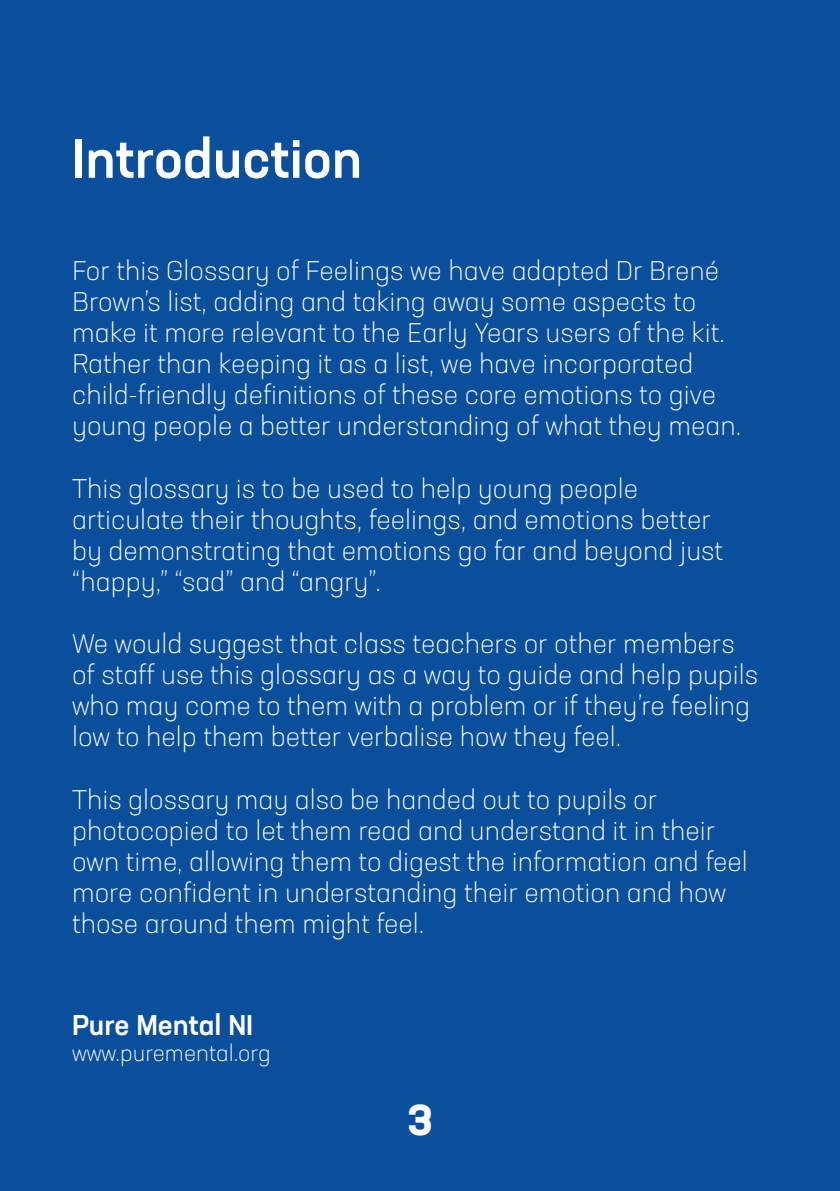
<style>
.page{position:relative;width:840px;height:1191px;background:#fff}
.page>*{position:absolute;margin:0;border:0;box-sizing:border-box;transform-origin:0 0}
.t1{font:500 53.8px "Neusa Next Pro";color:#fff}
.t2{font:700 42.4px "Neusa Next Pro";color:#fff}
.t3{font:500 28.2px "Neusa Next Pro";color:#fff}
.t4{font:300 26.8px/31.2px "Neusa Next Pro";color:#fff}
.t5{font:300 22.6px "Neusa Next Pro";color:#fff}
</style>
<div class="page">
<div style="left:0;top:0;width:839px;height:1191px;background:#0a4f9c"></div>
<p class="t1" style="left:72px;top:124px;width:291px">Introduction</p>
<p class="t4" style="left:72px;top:254px;width:670px">For this Glossary of Feelings we have adapted Dr Brené Brown’s list, adding and taking away some aspects to make it more relevant to the Early Years users of the kit.<br>Rather than keeping it as a list, we have incorporated child-friendly definitions of these core emotions to give young people a better understanding of what they mean.</p>
<p class="t4" style="left:72px;top:472px;width:652px">This glossary is to be used to help young people articulate their thoughts, feelings, and emotions better by demonstrating that emotions go far and beyond just “happy,” “sad” and “angry”.</p>
<p class="t4" style="left:72px;top:628px;width:687px">We would suggest that class teachers or other members of staff use this glossary as a way to guide and help pupils who may come to them with a problem or if they’re feeling low to help them better verbalise how they feel.</p>
<p class="t4" style="left:72px;top:783px;width:676px">This glossary may also be handed out to pupils or photocopied to let them read and understand it in their own time, allowing them to digest the information and feel more confident in understanding their emotion and how those around them might feel.</p>
<p class="t3" style="left:72px;top:1007px;width:183px">Pure Mental NI</p>
<p class="t5" style="left:72px;top:1038px;width:200px">www.puremental.org</p>
<p class="t2" style="left:407px;top:1092px;width:27px">3</p>
</div>
